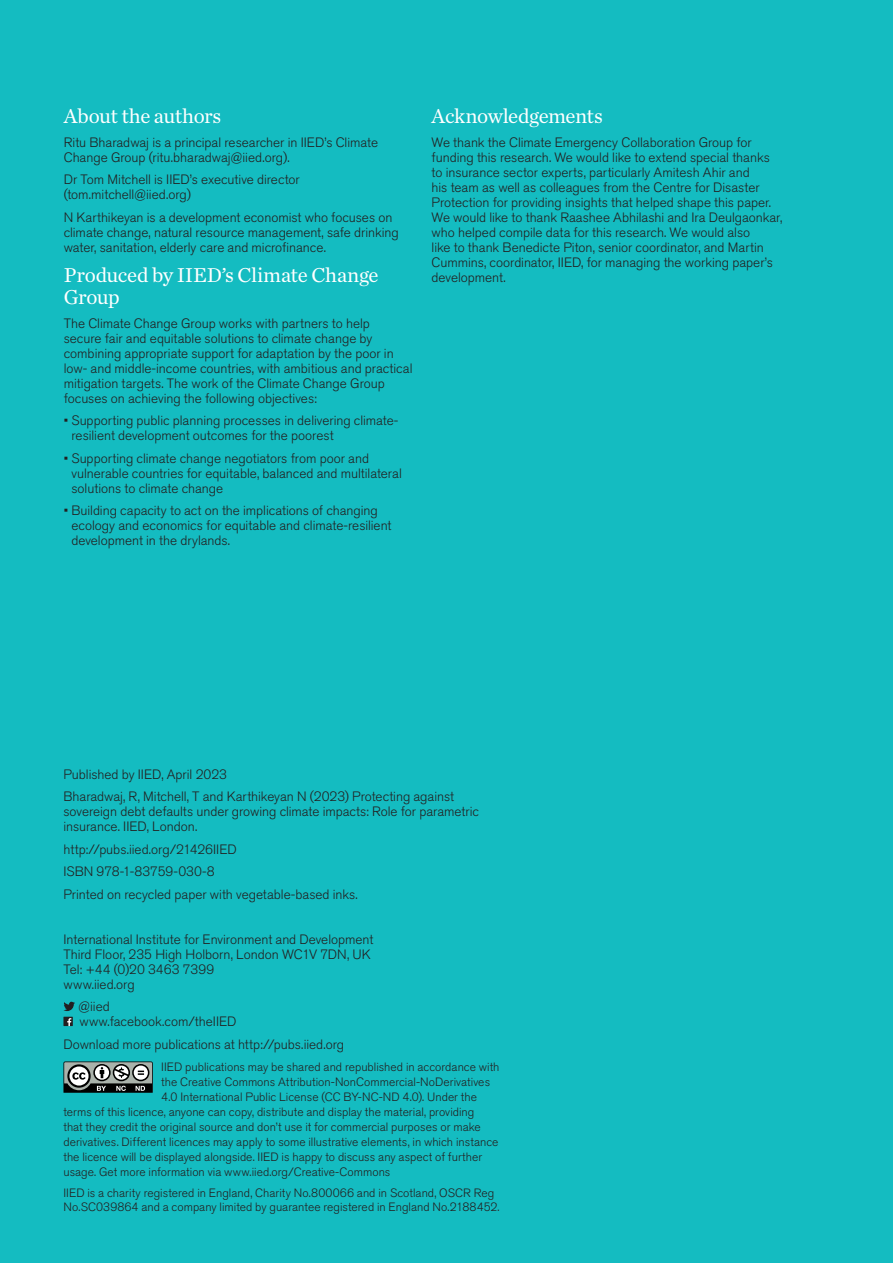
<style>
.page{position:relative;width:893px;height:1263px;background:#14bcc1}
.page>*{position:absolute;margin:0;border:0;box-sizing:border-box;transform-origin:0 0}
.IIED_WP_Inside_cover{font:21px/22.5px "Chronicle Text G1";letter-spacing:-.015em;color:#fff}
.IIED_WP_Cover_body_c{font:300 13.5px/15px "Akzidenz Grotesk BE";color:#231f20}
.IIED_WP_Cover_body_c-2{font:300 12px/13.5px "Akzidenz Grotesk BE";letter-spacing:.005em;color:#231f20}
</style>
<div class="page">
<svg style="left:63px;top:1002px;width:12px;height:9px"></svg>
<div style="left:63px;top:1017px;width:10px;height:9px;background:#231f20"></div>
<svg style="left:67px;top:1018px;width:4px;height:8px"></svg>
<svg style="left:63px;top:1061px;width:90px;height:32px;background:#6f7674"></svg>
<h3 class="IIED_WP_Inside_cover" style="left:64px;top:104px;width:159px">About the authors</h3>
<p class="IIED_WP_Cover_body_c" style="left:64px;top:135px;width:316px">Ritu Bharadwaj is a principal researcher in IIED’s Climate<br>Change Group (ritu.bharadwaj@iied.org).</p>
<p class="IIED_WP_Cover_body_c" style="left:64px;top:172px;width:238px">Dr Tom Mitchell is IIED’s executive director (tom.mitchell@iied.org)</p>
<p class="IIED_WP_Cover_body_c" style="left:64px;top:210px;width:337px">N Karthikeyan is a development economist who focuses on climate change, natural resource management, safe drinking water, sanitation, elderly care and microfinance.</p>
<h3 class="IIED_WP_Inside_cover" style="left:64px;top:262px;width:316px">Produced by IIED’s Climate Change<br>Group</h3>
<p class="IIED_WP_Cover_body_c" style="left:64px;top:316px;width:350px">The Climate Change Group works with partners to help<br>secure fair and equitable solutions to climate change by combining appropriate support for adaptation by the poor in low- and middle-income countries, with ambitious and practical mitigation targets. The work of the Climate Change Group focuses on achieving the following objectives:</p>
<p class="IIED_WP_Cover_body_c" style="left:71px;top:413px;width:329px;text-indent:-8px">• Supporting public planning processes in delivering climate&shy;resilient development outcomes for the poorest</p>
<p class="IIED_WP_Cover_body_c" style="left:71px;top:451px;width:332px;text-indent:-8px">• Supporting climate change negotiators from poor and vulnerable countries for equitable, balanced and multilateral solutions to climate change</p>
<p class="IIED_WP_Cover_body_c" style="left:71px;top:503px;width:321px;text-indent:-8px">• Building capacity to act on the implications of changing ecology and economics for equitable and climate-resilient development in the drylands.</p>
<h3 class="IIED_WP_Inside_cover" style="left:432px;top:104px;width:173px">Acknowledgements</h3>
<p class="IIED_WP_Cover_body_c" style="left:432px;top:135px;width:352px">We thank the Climate Emergency Collaboration Group for funding this research. We would like to extend special thanks to insurance sector experts, particularly Amitesh Ahir and<br>his team as well as colleagues from the Centre for Disaster Protection for providing insights that helped shape this paper.<br>We would like to thank Raashee Abhilashi and Ira Deulgaonkar, who helped compile data for this research. We would also<br>like to thank Benedicte Piton, senior coordinator, and Martin Cummins, coordinator, IIED, for managing the working paper’s development.</p>
<p class="IIED_WP_Cover_body_c" style="left:63px;top:767px;width:165px">Published by IIED, April 2023</p>
<p class="IIED_WP_Cover_body_c" style="left:63px;top:789px;width:417px">Bharadwaj, R, Mitchell, T and Karthikeyan N (2023) Protecting against sovereign debt defaults under growing climate impacts: Role for parametric insurance. IIED, London.</p>
<p class="IIED_WP_Cover_body_c" style="left:63px;top:842px;width:175px">http://pubs.iied.org/21426IIED</p>
<p class="IIED_WP_Cover_body_c" style="left:63px;top:864px;width:153px">ISBN 978-1-83759-030-8</p>
<p class="IIED_WP_Cover_body_c" style="left:63px;top:887px;width:296px">Printed on recycled paper with vegetable-based inks.</p>
<p class="IIED_WP_Cover_body_c" style="left:63px;top:932px;width:311px">International Institute for Environment and Development Third Floor, 235 High Holborn, London WC1V 7DN, UK Tel: +44 (0)20 3463 7399<br>www.iied.org</p>
<p class="IIED_WP_Cover_body_c" style="left:78px;top:999px;width:160px">@iied www.facebook.com/theIIED</p>
<p class="IIED_WP_Cover_body_c" style="left:63px;top:1037px;width:282px">Download more publications at http://pubs.iied.org</p>
<p class="IIED_WP_Cover_body_c-2" style="left:161px;top:1060px;width:340px">IIED publications may be shared and republished in accordance with</p>
<p class="IIED_WP_Cover_body_c-2" style="left:161px;top:1075px;width:330px">the Creative Commons Attribution-NonCommercial-NoDerivatives</p>
<p class="IIED_WP_Cover_body_c-2" style="left:161px;top:1090px;width:317px">4.0 International Public License (CC BY-NC-ND 4.0). Under the</p>
<p class="IIED_WP_Cover_body_c-2" style="left:63px;top:1105px;width:412px">terms of this licence, anyone can copy, distribute and display the material, providing</p>
<p class="IIED_WP_Cover_body_c-2" style="left:63px;top:1120px;width:419px">that they credit the original source and don’t use it for commercial purposes or make</p>
<p class="IIED_WP_Cover_body_c-2" style="left:63px;top:1135px;width:437px">derivatives. Different licences may apply to some illustrative elements, in which instance</p>
<p class="IIED_WP_Cover_body_c-2" style="left:63px;top:1150px;width:420px">the licence will be displayed alongside. IIED is happy to discuss any aspect of further</p>
<p class="IIED_WP_Cover_body_c-2" style="left:63px;top:1165px;width:328px">usage. Get more information via www.iied.org/Creative-Commons</p>
<p class="IIED_WP_Cover_body_c-2" style="left:63px;top:1186px;width:437px">IIED is a charity registered in England, Charity No.800066 and in Scotland, OSCR Reg<br>No.SC039864 and a company limited by guarantee registered in England No.2188452.</p>
</div>
